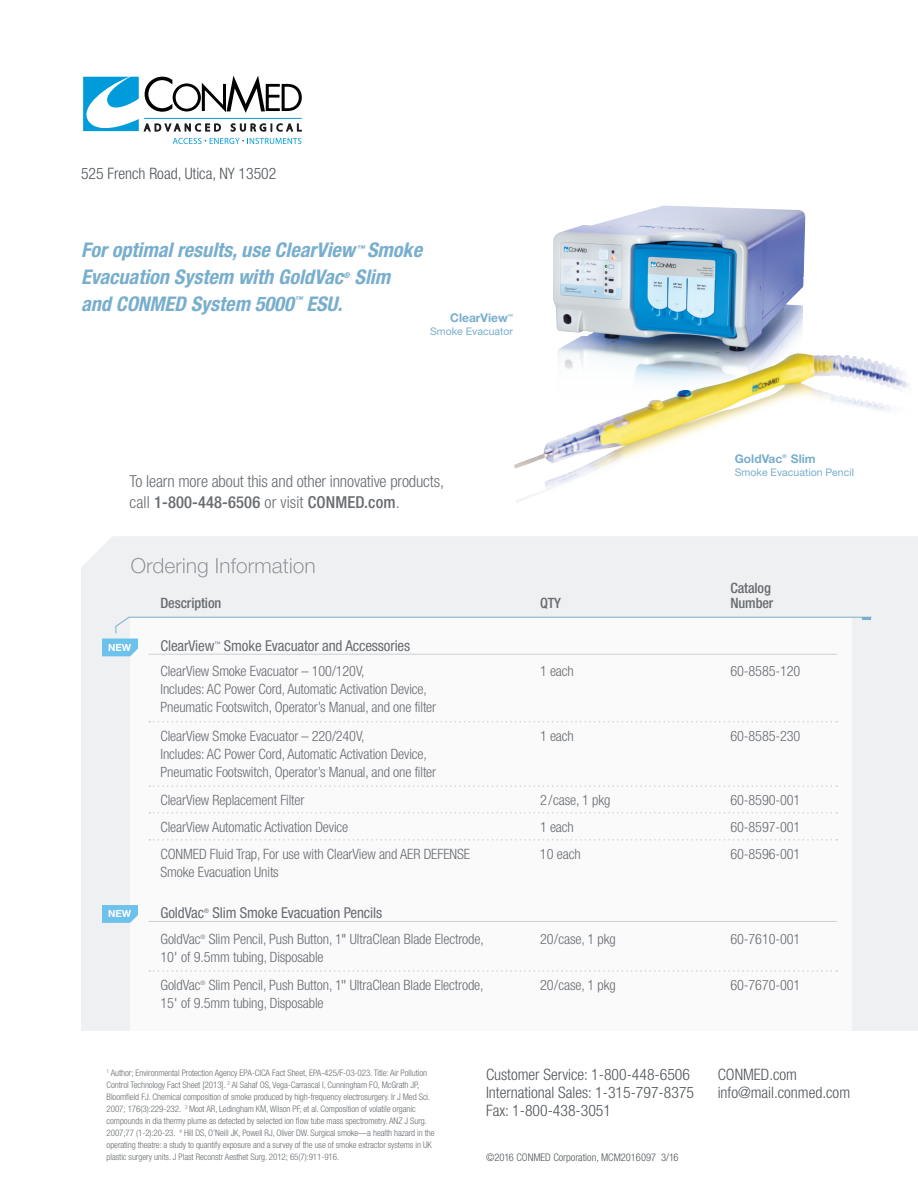
<style>
.page{position:relative;width:918px;height:1188px;background:#fff}
.page>*{position:absolute;margin:0;border:0;box-sizing:border-box;transform-origin:0 0}
.NEW_Helve_Cond_47_Lt{font:italic 700 condensed 20.25px "Helvetica Neue LT Std";color:#78aecd}
.Body_Text{font:300 condensed 16.5px/21px "Helvetica Neue LT Std";letter-spacing:-.01em;color:#686c70}
.t1{font:300 condensed 15.75px/18px "Helvetica Neue LT Std";color:#515659}
.t2{font:condensed 15px "Helvetica Neue LT Std";letter-spacing:-.01em;color:#686c70}
.t3{font:300 condensed 14.25px/18px "Helvetica Neue LT Std";letter-spacing:-.01em;color:#686c70}
.t4{font:500 condensed 14.25px "Helvetica Neue LT Std";letter-spacing:-.01em;color:#686c70}
.t5{font:700 12px "Helvetica Neue LT Std";color:#78aecd}
.t6{font:300 condensed 10.5px "Helvetica Neue LT Std";color:#515659}
.t7{font:10.5px "Helvetica Neue LT Std";color:#78aecd}
.t8{font:700 9.9px "Helvetica Neue LT Std";color:#fff}
.t9{font:300 condensed 9px/12px "Helvetica Neue LT Std";letter-spacing:-.01em;color:#686c70}
.NEW_Helve_Cond_47_Lt-2{font:italic 700 condensed 7.8px "Helvetica Neue LT Std";color:#78aecd}
.t10{font:condensed 6.15px "Helvetica Neue LT Std";color:#686c70}
.t11{font:300 condensed 6.15px "Helvetica Neue LT Std";color:#686c70}
.t12{font:700 5.25px "Helvetica Neue LT Std";color:#78aecd}
.s1{font-weight:500}
.s2{font-weight:400;font-stretch:normal}
.s3{font-stretch:normal}
.s4{font-weight:400}
</style>
<div class="page">
<div style="left:81px;top:536px;width:837px;height:495px;background:#eef0f2"></div>
<div style="left:130px;top:617px;width:722px;height:414px;background:#fafafb"></div>
<svg style="left:131px;top:558px;width:183px;height:19px;background:#dde0e3"></svg>
<svg style="left:149px;top:721px;width:688px;height:1px"></svg>
<svg style="left:149px;top:785px;width:688px;height:2px"></svg>
<svg style="left:149px;top:812px;width:688px;height:2px"></svg>
<svg style="left:149px;top:839px;width:688px;height:2px"></svg>
<hr style="left:148px;top:921px;width:689px;height:1px;background:#cad0d4">
<svg style="left:149px;top:970px;width:688px;height:2px"></svg>
<svg style="left:102px;top:905px;width:36px;height:18px"></svg>
<svg style="left:102px;top:616px;width:770px;height:40px"></svg>
<img style="left:553px;top:206px;width:252px;height:148px">
<img style="left:514px;top:354px;width:307px;height:149px">
<svg style="left:83px;top:76px;width:219px;height:68px"></svg>
<p class="t1" style="left:81px;top:164px;width:197px">525 French Road, Utica, NY 13502</p>
<p class="NEW_Helve_Cond_47_Lt" style="left:81px;top:238px;width:276px">For optimal results, use ClearView</p>
<p class="NEW_Helve_Cond_47_Lt-2" style="left:357px;top:244px;width:9px">™</p>
<p class="NEW_Helve_Cond_47_Lt" style="left:367px;top:238px;width:57px">Smoke</p>
<p class="NEW_Helve_Cond_47_Lt" style="left:81px;top:265px;width:264px">Evacuation System with GoldVac</p>
<p class="NEW_Helve_Cond_47_Lt-2" style="left:343px;top:271px;width:8px">®</p>
<p class="NEW_Helve_Cond_47_Lt" style="left:354px;top:265px;width:37px">Slim</p>
<p class="NEW_Helve_Cond_47_Lt" style="left:81px;top:292px;width:214px">and CONMED System 5000</p>
<p class="NEW_Helve_Cond_47_Lt-2" style="left:295px;top:295px;width:9px">™</p>
<p class="NEW_Helve_Cond_47_Lt" style="left:306px;top:292px;width:38px">ESU.</p>
<p class="t5" style="left:450px;top:310px;width:59px">ClearView</p>
<p class="t12" style="left:508px;top:312px;width:7px">™</p>
<p class="t7" style="left:430px;top:326px;width:85px">Smoke Evacuator</p>
<p class="Body_Text" style="left:130px;top:471px;width:316px">To learn more about this and other innovative products, call <span class="s1">1-800-448-6506</span> or visit <span class="s1">CONMED.com</span>.</p>
<p class="t5" style="left:735px;top:451px;width:49px">GoldVac</p>
<p class="t12" style="left:782px;top:453px;width:6px">®</p>
<p class="t5" style="left:791px;top:451px;width:26px">Slim</p>
<p class="t7" style="left:735px;top:466px;width:121px">Smoke Evacuation Pencil</p>
<p class="t4" style="left:730px;top:579px;width:42px">Catalog</p>
<p class="t8" style="left:108px;top:641px;width:25px">NEW</p>
<p class="t8" style="left:108px;top:908px;width:25px">NEW</p>
<p class="t4" style="left:160px;top:594px;width:62px">Description</p>
<p class="t4" style="left:540px;top:594px;width:23px">QTY</p>
<p class="t4" style="left:730px;top:594px;width:44px">Number</p>
<p class="t2" style="left:160px;top:637px;width:56px">ClearView</p>
<p class="t10" style="left:214px;top:640px;width:8px">™</p>
<p class="t2" style="left:224px;top:637px;width:188px">Smoke Evacuator and Accessories</p>
<p class="t3" style="left:160px;top:662px;width:206px">ClearView Smoke Evacuator – 100/120V,</p>
<p class="t3" style="left:540px;top:662px;width:35px">1 each</p>
<p class="t3" style="left:730px;top:662px;width:71px">60-8585-120</p>
<p class="t3" style="left:160px;top:680px;width:277px">Includes: AC Power Cord, Automatic Activation Device,<br>Pneumatic Footswitch, Operator’s Manual, and one filter</p>
<p class="t3" style="left:160px;top:727px;width:206px">ClearView Smoke Evacuator – 220/240V,</p>
<p class="t3" style="left:540px;top:727px;width:35px">1 each</p>
<p class="t3" style="left:730px;top:727px;width:71px">60-8585-230</p>
<p class="t3" style="left:160px;top:745px;width:277px">Includes: AC Power Cord, Automatic Activation Device,<br>Pneumatic Footswitch, Operator’s Manual, and one filter</p>
<p class="t3" style="left:160px;top:791px;width:146px">ClearView Replacement Filter</p>
<p class="t3" style="left:540px;top:791px;width:72px">2/case, 1 pkg</p>
<p class="t3" style="left:730px;top:791px;width:71px">60-8590-001</p>
<p class="t3" style="left:160px;top:818px;width:189px">ClearView Automatic Activation Device</p>
<p class="t3" style="left:540px;top:818px;width:35px">1 each</p>
<p class="t3" style="left:730px;top:818px;width:71px">60-8597-001</p>
<p class="t3" style="left:160px;top:845px;width:311px">CONMED Fluid Trap, For use with ClearView and AER DEFENSE</p>
<p class="t3" style="left:540px;top:845px;width:42px">10 each</p>
<p class="t3" style="left:730px;top:845px;width:71px">60-8596-001</p>
<p class="t3" style="left:160px;top:863px;width:120px">Smoke Evacuation Units</p>
<p class="t2" style="left:160px;top:904px;width:45px">GoldVac</p>
<p class="t10" style="left:204px;top:907px;width:6px">®</p>
<p class="t2" style="left:212px;top:904px;width:171px">Slim Smoke Evacuation Pencils</p>
<p class="t3" style="left:160px;top:929px;width:42px">GoldVac</p>
<p class="t11" style="left:201px;top:933px;width:6px">®</p>
<p class="t3" style="left:209px;top:929px;width:277px">Slim Pencil, Push Button, 1<span class="s2">"</span> UltraClean Blade Electrode,</p>
<p class="t3" style="left:540px;top:929px;width:77px">20/case, 1 pkg</p>
<p class="t3" style="left:730px;top:929px;width:71px">60-7610-001</p>
<p class="t3" style="left:160px;top:947px;width:165px">10<span class="s3">'</span> of 9.5mm tubing, Disposable</p>
<p class="t3" style="left:160px;top:976px;width:42px">GoldVac</p>
<p class="t11" style="left:201px;top:979px;width:6px">®</p>
<p class="t3" style="left:209px;top:976px;width:276px">Slim Pencil, Push Button, 1<span class="s4">"</span> UltraClean Blade Electrode,</p>
<p class="t3" style="left:540px;top:976px;width:77px">20/case, 1 pkg</p>
<p class="t3" style="left:730px;top:976px;width:71px">60-7670-001</p>
<p class="t3" style="left:160px;top:994px;width:165px">15<span class="s3">'</span> of 9.5mm tubing, Disposable</p>
<p class="t9" style="left:107px;top:1066px;width:330px"><sup>1</sup> Author; Environmental Protection Agency EPA-CICA Fact Sheet, EPA-425/F-03-023. Title: Air Pollution Control Technology Fact Sheet [2013]. <sup>2</sup> Al Sahaf OS, Vega-Carrascal I, Cunningham FO, McGrath JP, Bloomfield FJ. Chemical composition of smoke produced by high-frequency electrosurgery. Ir J Med Sci.<br>2007; 176(3):229-232. <sup>3</sup> Moot AR, Ledingham KM, Wilson PF, et al. Composition of volatile organic compounds in dia thermy plume as detected by selected ion flow tube mass spectrometry. ANZ J Surg.<br>2007;77 (1-2):20-23. <sup>4</sup> Hill DS, O’Neill JK, Powell RJ, Oliver DW. Surgical smoke—a health hazard in the operating theatre: a study to quantify exposure and a survey of the use of smoke extractor systems in UK plastic surgery units. J Plast Reconstr Aesthet Surg. 2012; 65(7):911-916.</p>
<p class="t1" style="left:486px;top:1066px;width:210px">Customer Service: 1-800-448-6506<br>International Sales: 1-315-797-8375<br>Fax: 1-800-438-3051</p>
<p class="t1" style="left:718px;top:1066px;width:134px">CONMED.com info@mail.conmed.com</p>
<p class="t6" style="left:486px;top:1151px;width:194px">©2016 CONMED Corporation, MCM2016097 3/16</p>
</div>
